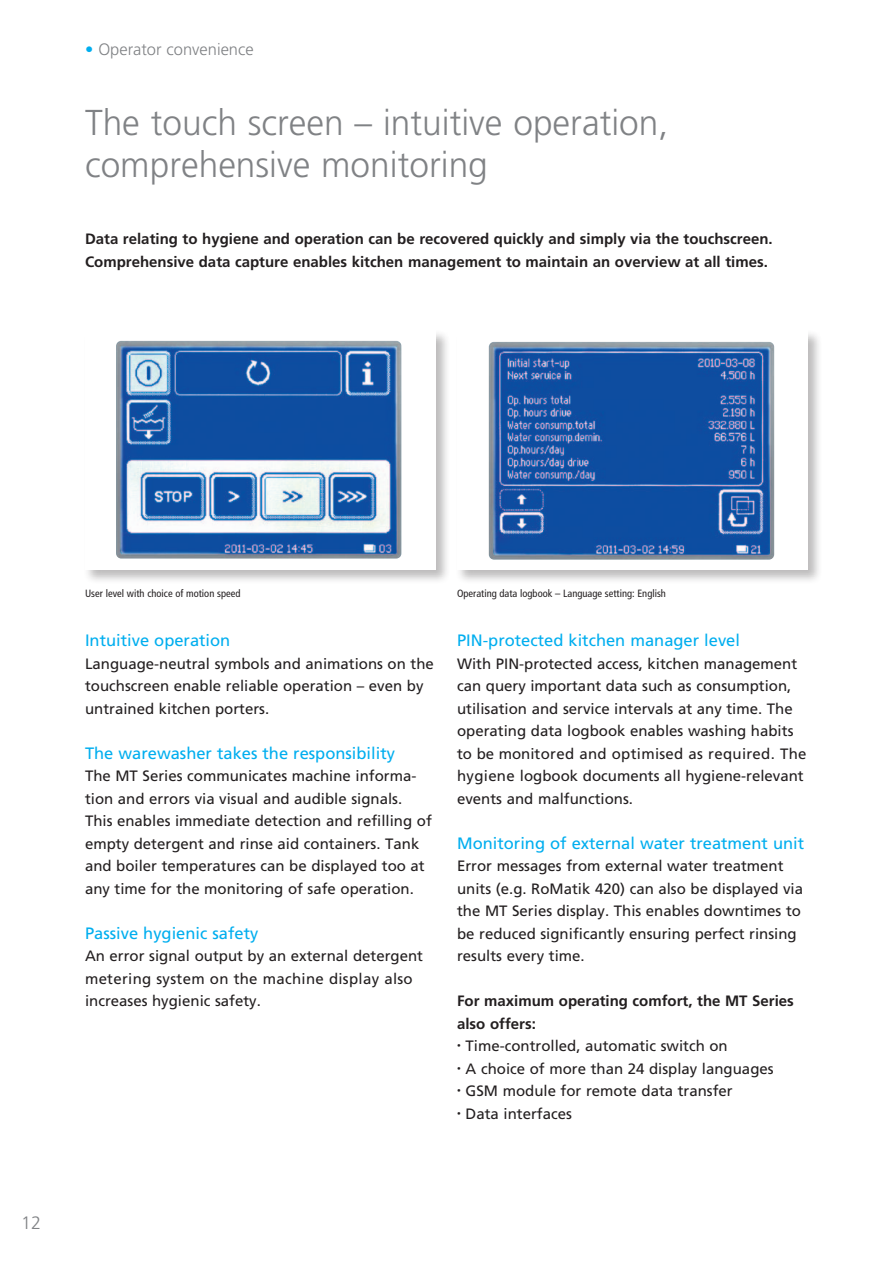
<style>
.page{position:relative;width:893px;height:1263px;background:#fff}
.page>*{position:absolute;margin:0;border:0;box-sizing:border-box;transform-origin:0 0}
.t1{font:300 36px/42px "Frutiger";color:#808285}
.t2{font:300 18px "Frutiger";color:#808285}
.t3{font:16.5px "Frutiger";color:#00aeef}
.t4{font:300 16.5px "Frutiger";color:#808285}
.t5{font:15px/22.5px "Frutiger";color:#231f20}
.t6{font:700 15px/22.5px "Frutiger";color:#231f20}
.t7{font:condensed 10.5px "Frutiger";color:#231f20}
.s1{color:#00aeef}
</style>
<div class="page">
<div style="left:83px;top:329px;width:367px;height:256px;background:#231f20;opacity:.3"></div>
<div style="left:85px;top:331px;width:351px;height:239px;background:#fff"></div>
<div style="left:455px;top:329px;width:367px;height:256px;background:#231f20;opacity:.3"></div>
<div style="left:457px;top:331px;width:351px;height:239px;background:#fff"></div>
<img style="left:116px;top:341px;width:285px;height:218px">
<img style="left:489px;top:342px;width:285px;height:218px">
<p class="t4" style="left:85px;top:40px;width:170px"><span class="s1">•</span> Operator convenience</p>
<p class="t1" style="left:85px;top:101px;width:585px">The touch screen – intuitive operation, comprehensive monitoring</p>
<p class="t6" style="left:85px;top:228px;width:689px">Data relating to hygiene and operation can be recovered quickly and simply via the touchscreen.<br>Comprehensive data capture enables kitchen management to maintain an overview at all times.</p>
<p class="t2" style="left:21px;top:1212px;width:22px">12</p>
<p class="t7" style="left:85px;top:587px;width:157px">User level with choice of motion speed</p>
<p class="t7" style="left:457px;top:587px;width:210px">Operating data logbook – Language setting: English</p>
<p class="t3" style="left:85px;top:631px;width:147px">Intuitive operation</p>
<p class="t5" style="left:85px;top:652px;width:350px">Language-neutral symbols and animations on the touchscreen enable reliable operation – even by untrained kitchen porters.</p>
<p class="t3" style="left:85px;top:743px;width:311px">The warewasher takes the responsibility</p>
<p class="t5" style="left:85px;top:765px;width:348px">The MT Series communicates machine informa&shy;tion and errors via visual and audible signals.<br>This enables immediate detection and refilling of empty detergent and rinse aid containers. Tank and boiler temperatures can be displayed too at any time for the monitoring of safe operation.</p>
<p class="t3" style="left:85px;top:923px;width:175px">Passive hygienic safety</p>
<p class="t5" style="left:85px;top:945px;width:340px">An error signal output by an external detergent metering system on the machine display also increases hygienic safety.</p>
<p class="t3" style="left:457px;top:631px;width:284px">PIN-protected kitchen manager level</p>
<p class="t5" style="left:457px;top:652px;width:351px">With PIN-protected access, kitchen management can query important data such as consumption, utilisation and service intervals at any time. The operating data logbook enables washing habits to be monitored and optimised as required. The hygiene logbook documents all hygiene-relevant events and malfunctions.</p>
<p class="t3" style="left:457px;top:833px;width:349px">Monitoring of external water treatment unit</p>
<p class="t5" style="left:457px;top:855px;width:347px">Error messages from external water treatment units (e.g. RoMatik 420) can also be displayed via the MT Series display. This enables downtimes to be reduced significantly ensuring perfect rinsing results every time.</p>
<p class="t6" style="left:457px;top:990px;width:338px">For maximum operating comfort, the MT Series also offers:</p>
<p class="t5" style="left:457px;top:1035px;width:272px"><sup>•</sup> Time-controlled, automatic switch on</p>
<p class="t5" style="left:457px;top:1057px;width:318px"><sup>•</sup> A choice of more than 24 display languages</p>
<p class="t5" style="left:457px;top:1080px;width:277px"><sup>•</sup> GSM module for remote data transfer</p>
<p class="t5" style="left:457px;top:1102px;width:116px"><sup>•</sup> Data interfaces</p>
</div>
